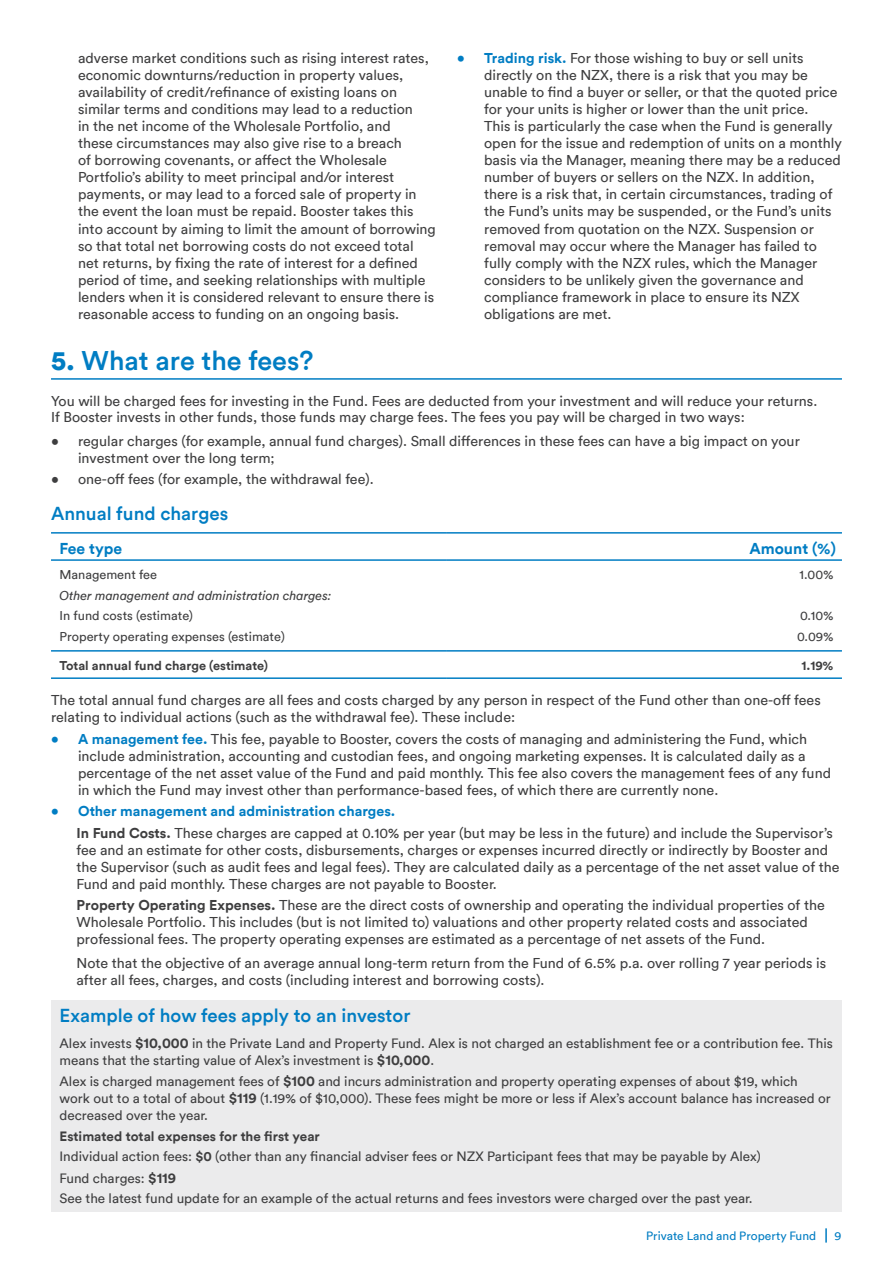
<style>
.page{position:relative;width:893px;height:1263px;background:#fff}
.page>*{position:absolute;margin:0;border:0;box-sizing:border-box;transform-origin:0 0}
.H1_heading{font:500 27px "Circular TT";color:#007dc3}
.H2_subheading{font:500 18.75px "Circular TT";color:#007dc3}
.H3_paragraph_heading{font:700 15.75px "Circular TT";color:#007dc3}
.Bullets__blue{font:14.25px/17.1px "Circular TT";color:#3e3e3f}
.Bullet_indent_6_5{font:14.25px/17.1px "Circular TT";color:#3e3e3f}
.Body_copy{font:14.25px/16.5px "Circular TT";color:#3e3e3f}
.Bullets{font:14.25px/17.1px "Circular TT";color:#3e3e3f}
.t1{font:700 14.25px "Circular TT";color:#007dc3}
.Info_Table{font:13.5px/16.8px "Circular TT";color:#3e3e3f}
.Info_Table-2{font:700 13.5px "Circular TT";color:#3e3e3f}
.Body_copy__Table{font:12.75px "Circular TT";color:#3e3e3f}
.Body_copy__Table-2{font:italic 12.75px "Circular TT";color:#3e3e3f}
.Body_copy__Table-3{font:700 12.75px "Circular TT";color:#3e3e3f}
.t2{font:12px "Circular TT";color:#007dc3}
.s1{font-weight:700;color:#007dc3}
.s2{font-weight:900}
.s3{font-weight:700}
.s4{font-weight:700;font-size:14.25px}
</style>
<div class="page">
<svg style="left:825px;top:1228px;width:2px;height:14px"></svg>
<hr style="left:51px;top:378px;width:791px;height:2px;background:#007dc3">
<hr style="left:51px;top:532px;width:395px;height:2px;background:#007dc3">
<hr style="left:446px;top:532px;width:396px;height:2px;background:#007dc3">
<hr style="left:51px;top:559px;width:395px;height:2px;background:#007dc3">
<hr style="left:446px;top:559px;width:396px;height:2px;background:#007dc3">
<hr style="left:51px;top:650px;width:395px;height:2px;background:#007dc3">
<hr style="left:446px;top:650px;width:396px;height:2px;background:#007dc3">
<hr style="left:51px;top:677px;width:395px;height:2px;background:#007dc3">
<hr style="left:446px;top:677px;width:396px;height:2px;background:#007dc3">
<div style="left:51px;top:1000px;width:791px;height:212px;background:#ebebec"></div>
<p class="Bullets__blue" style="left:78px;top:49px;width:359px">adverse market conditions such as rising interest rates, economic downturns/reduction in property values, availability of credit/refinance of existing loans on similar terms and conditions may lead to a reduction<br>in the net income of the Wholesale Portfolio, and<br>these circumstances may also give rise to a breach<br>of borrowing covenants, or affect the Wholesale Portfolio’s ability to meet principal and/or interest payments, or may lead to a forced sale of property in the event the loan must be repaid. Booster takes this into account by aiming to limit the amount of borrowing so that total net borrowing costs do not exceed total net returns, by fixing the rate of interest for a defined period of time, and seeking relationships with multiple lenders when it is considered relevant to ensure there is reasonable access to funding on an ongoing basis.</p>
<p class="Bullets__blue" style="left:484px;top:49px;width:359px;text-indent:-27px"><span class="s1">• Trading risk.</span> For those wishing to buy or sell units directly on the NZX, there is a risk that you may be unable to find a buyer or seller, or that the quoted price for your units is higher or lower than the unit price.<br>This is particularly the case when the Fund is generally open for the issue and redemption of units on a monthly basis via the Manager, meaning there may be a reduced number of buyers or sellers on the NZX. In addition, there is a risk that, in certain circumstances, trading of the Fund’s units may be suspended, or the Fund’s units removed from quotation on the NZX. Suspension or removal may occur where the Manager has failed to fully comply with the NZX rules, which the Manager considers to be unlikely given the governance and compliance framework in place to ensure its NZX obligations are met.</p>
<p class="H1_heading" style="left:51px;top:344px;width:264px"><span class="s2">5.</span> What are the fees?</p>
<p class="Body_copy" style="left:51px;top:392px;width:768px">You will be charged fees for investing in the Fund. Fees are deducted from your investment and will reduce your returns.<br>If Booster invests in other funds, those funds may charge fees. The fees you pay will be charged in two ways:</p>
<p class="Bullets__blue" style="left:78px;top:432px;width:723px;text-indent:-27px">• regular charges (for example, annual fund charges). Small differences in these fees can have a big impact on your investment over the long term;</p>
<p class="Bullets__blue" style="left:51px;top:470px;width:324px">• one-off fees (for example, the withdrawal fee).</p>
<p class="H2_subheading" style="left:51px;top:501px;width:179px">Annual fund charges</p>
<p class="H3_paragraph_heading" style="left:60px;top:538px;width:64px">Fee type</p>
<p class="H3_paragraph_heading" style="left:749px;top:538px;width:88px">Amount (%)</p>
<p class="Body_copy__Table" style="left:60px;top:567px;width:99px">Management fee</p>
<p class="Body_copy__Table-2" style="left:60px;top:587px;width:274px">Other management and administration charges:</p>
<p class="Body_copy__Table" style="left:60px;top:608px;width:135px">In fund costs (estimate)</p>
<p class="Body_copy__Table" style="left:60px;top:629px;width:227px">Property operating expenses (estimate)</p>
<p class="Body_copy__Table" style="left:800px;top:567px;width:35px">1.00%</p>
<p class="Body_copy__Table" style="left:800px;top:608px;width:35px">0.10%</p>
<p class="Body_copy__Table" style="left:797px;top:629px;width:38px">0.09%</p>
<p class="Body_copy__Table-3" style="left:60px;top:657px;width:210px">Total annual fund charge (estimate)</p>
<p class="Body_copy__Table-3" style="left:801px;top:657px;width:34px">1.19%</p>
<p class="Bullets" style="left:51px;top:691px;width:771px">The total annual fund charges are all fees and costs charged by any person in respect of the Fund other than one-off fees relating to individual actions (such as the withdrawal fee). These include:</p>
<p class="Bullets__blue" style="left:78px;top:730px;width:754px;text-indent:-27px"><span class="s1">• A management fee.</span> This fee, payable to Booster, covers the costs of managing and administering the Fund, which include administration, accounting and custodian fees, and ongoing marketing expenses. It is calculated daily as a percentage of the net asset value of the Fund and paid monthly. This fee also covers the management fees of any fund in which the Fund may invest other than performance-based fees, of which there are currently none.</p>
<p class="t1" style="left:51px;top:802px;width:346px">• Other management and administration charges.</p>
<p class="Bullets__blue" style="left:77px;top:824px;width:764px"><span class="s3">In Fund Costs.</span> These charges are capped at 0.10% per year (but may be less in the future) and include the Supervisor’s fee and an estimate for other costs, disbursements, charges or expenses incurred directly or indirectly by Booster and the Supervisor (such as audit fees and legal fees). They are calculated daily as a percentage of the net asset value of the Fund and paid monthly. These charges are not payable to Booster.</p>
<p class="Bullet_indent_6_5" style="left:77px;top:896px;width:750px"><span class="s3">Property Operating Expenses.</span> These are the direct costs of ownership and operating the individual properties of the<br>Wholesale Portfolio. This includes (but is not limited to) valuations and other property related costs and associated professional fees. The property operating expenses are estimated as a percentage of net assets of the Fund.</p>
<p class="Bullet_indent_6_5" style="left:77px;top:954px;width:751px">Note that the objective of an average annual long-term return from the Fund of 6.5% p.a. over rolling 7 year periods is after all fees, charges, and costs (including interest and borrowing costs).</p>
<p class="H2_subheading" style="left:60px;top:1004px;width:352px">Example of how fees apply to an investor</p>
<p class="Info_Table" style="left:60px;top:1034px;width:775px">Alex invests <span class="s4">$10,000</span> in the Private Land and Property Fund. Alex is not charged an establishment fee or a contribution fee. This means that the starting value of Alex’s investment is <span class="s4">$10,000</span>.</p>
<p class="Info_Table" style="left:60px;top:1073px;width:773px">Alex is charged management fees of <span class="s4">$100</span> and incurs administration and property operating expenses of about $19, which work out to a total of about <span class="s4">$119</span> (1.19% of $10,000). These fees might be more or less if Alex’s account balance has increased or decreased over the year.</p>
<p class="Info_Table-2" style="left:60px;top:1127px;width:262px">Estimated total expenses for the first year</p>
<p class="Info_Table" style="left:60px;top:1148px;width:703px">Individual action fees: <span class="s3">$0</span> (other than any financial adviser fees or NZX Participant fees that may be payable by Alex)</p>
<p class="Info_Table" style="left:60px;top:1169px;width:118px">Fund charges: <span class="s4">$119</span></p>
<p class="Info_Table" style="left:60px;top:1190px;width:695px">See the latest fund update for an example of the actual returns and fees investors were charged over the past year.</p>
<p class="t2" style="left:646px;top:1228px;width:172px">Private Land and Property Fund</p>
<p class="t2" style="left:835px;top:1228px;width:8px">9</p>
</div>
